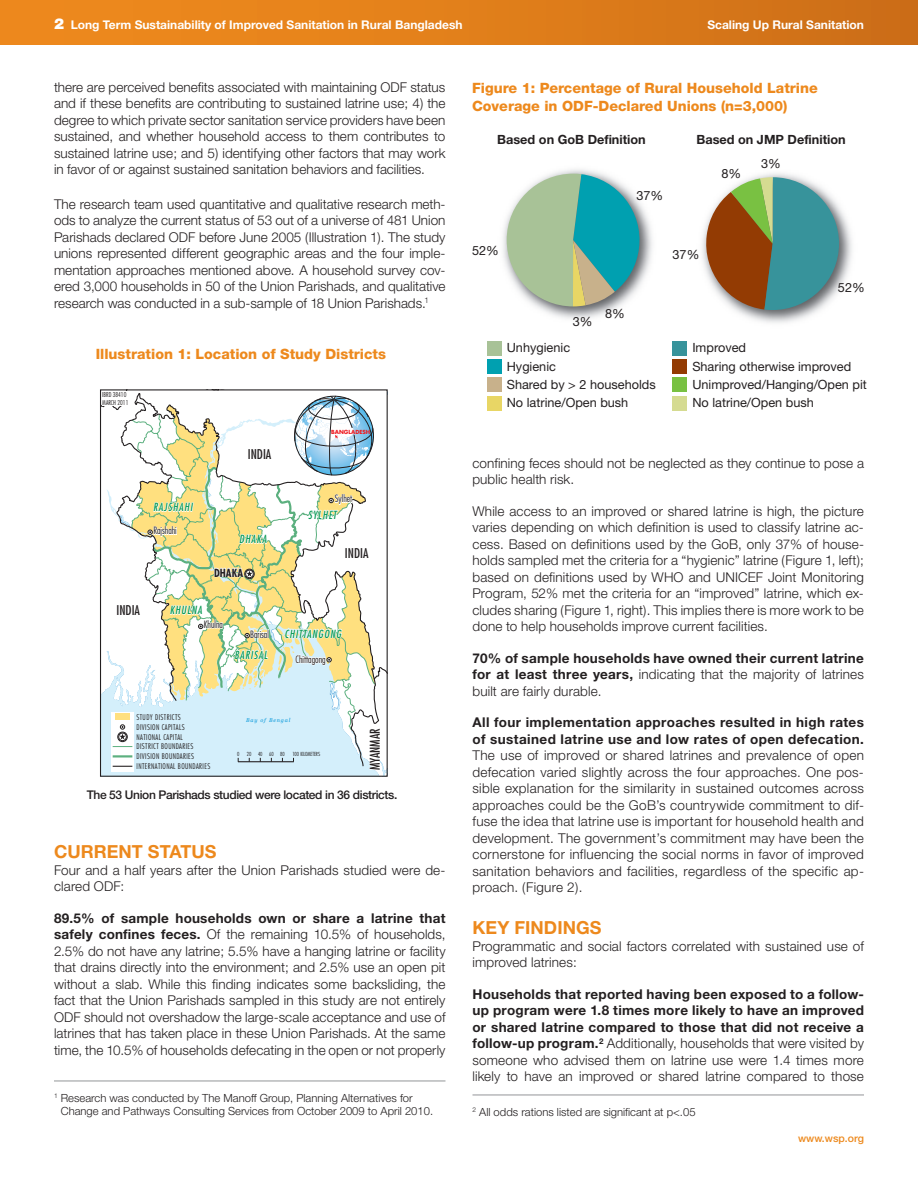
<style>
.page{position:relative;width:918px;height:1188px;background:#fff}
.page>*{position:absolute;margin:0;border:0;box-sizing:border-box;transform-origin:0 0}
.t1{font:700 18px "Helvetica Neue";color:#ed891d}
.t2{font:800 14.25px/18px "Helvetica Neue";color:#ed891d}
.t3{font:300 13.5px/16.5px "Helvetica Neue";letter-spacing:.005em;color:#231f20;text-align:justify}
.t4{font:700 13.5px/16.5px "Helvetica Neue";letter-spacing:.025em;color:#231f20;text-align:justify}
.t5{font:condensed 13.2px "Futura";color:#231f20}
.t6{font:12.75px/18.3px "Helvetica Neue";color:#231f20}
.t7{font:700 12.75px "Helvetica Neue";color:#231f20}
.t8{font:700 12px "Helvetica Neue";color:#fff}
.t9{font:500 12px "Helvetica Neue";letter-spacing:-.03em;color:#231f20}
.t10{font:300 11.25px/13.5px "Helvetica Neue";color:#231f20}
.t11{font:italic condensed 10.95px "Futura";letter-spacing:.075em;color:#099956}
.t12{font:700 condensed 10.95px "Futura";color:#231f20}
.t13{font:500 10.5px "Helvetica Neue";color:#ed891d}
.t14{font:300 condensed 9.9px "Futura";color:#231f20}
.t15{font:300 condensed 7.65px/9.9px "Futura";letter-spacing:.05em;color:#231f20}
.t16{font:300 condensed 6.6px/7.6px "Futura";color:#231f20}
.t17{font:300 condensed 5.55px "Futura";color:#231f20}
.t18{font:italic 5.55px "Georgia";letter-spacing:.15em;color:#0095d9}
.t19{font:700 5.55px "Futura";color:#ee1d23}
.s1{font-weight:900;font-size:15px}
.s2{font-weight:700}
.s3{font-weight:300}
</style>
<div class="page">
<div style="left:0;top:0;width:918px;height:45px;background:linear-gradient(to right,#f28d1d,#ce6f17)"></div>
<hr style="left:917px;top:0;width:1px;height:45px;background:#ca6c17">
<svg style="left:102px;top:393px;width:284px;height:382px"></svg>
<div style="left:100px;top:389px;width:288px;height:388px;border:1px solid #231f20"></div>
<img style="left:503px;top:169px;width:149px;height:150px">
<svg style="left:507px;top:174px;width:137px;height:132px;background:#86bcab"></svg>
<img style="left:735px;top:173px;width:117px;height:150px">
<svg style="left:702px;top:177px;width:137px;height:133px;background:#80907a"></svg>
<div style="left:487px;top:341px;width:15px;height:15px;background:#a8c297"></div>
<div style="left:487px;top:359px;width:15px;height:15px;background:#00a0b0"></div>
<div style="left:487px;top:378px;width:15px;height:14px;background:#c8b18b"></div>
<div style="left:487px;top:396px;width:15px;height:15px;background:#e8d665"></div>
<div style="left:673px;top:341px;width:14px;height:15px;background:#37939b"></div>
<div style="left:673px;top:359px;width:14px;height:15px;background:#933b03"></div>
<div style="left:673px;top:378px;width:14px;height:14px;background:#79c142"></div>
<div style="left:673px;top:396px;width:14px;height:15px;background:#d5db91"></div>
<hr style="left:472px;top:1095px;width:392px;height:1px;background:#939598">
<hr style="left:54px;top:1081px;width:392px;height:1px;background:#939598">
<p class="t8" style="left:54px;top:20px;width:410px"><span class="s1">2</span> Long Term Sustainability of Improved Sanitation in Rural Bangladesh</p>
<p class="t8" style="left:707px;top:20px;width:158px">Scaling Up Rural Sanitation</p>
<p class="t3" style="left:54px;top:80px;width:393px">there are perceived benefits associated with maintaining ODF status and if these benefits are contributing to sustained latrine use; 4) the degree to which private sector sanitation service providers have been sustained, and whether household access to them contributes to sustained latrine use; and 5) identifying other factors that may work in favor of or against sustained sanitation behaviors and facilities.</p>
<p class="t3" style="left:54px;top:197px;width:393px">The research team used quantitative and qualitative research meth&shy;ods to analyze the current status of 53 out of a universe of 481 Union Parishads declared ODF before June 2005 (Illustration 1). The study unions represented different geographic areas and the four imple&shy;mentation approaches mentioned above. A household survey cov&shy;ered 3,000 households in 50 of the Union Parishads, and qualitative research was conducted in a sub-sample of 18 Union Parishads.<sup>1</sup></p>
<p class="t2" style="left:96px;top:346px;width:292px">Illustration 1: Location of Study Districts</p>
<p class="t16" style="left:102px;top:391px;width:28px">IBRD 38410<br>MARCH 2011</p>
<p class="t5" style="left:248px;top:448px;width:25px">INDIA</p>
<p class="t19" style="left:331px;top:429px;width:41px">BANGLADESH</p>
<p class="t5" style="left:116px;top:604px;width:25px">INDIA</p>
<p class="t11" style="left:153px;top:502px;width:41px">RAJSHAHI</p>
<p class="t14" style="left:153px;top:526px;width:25px">Rajshahi</p>
<p class="t11" style="left:170px;top:605px;width:34px">KHULNA</p>
<p class="t11" style="left:239px;top:534px;width:29px">DHAKA</p>
<p class="t12" style="left:214px;top:568px;width:31px">DHAKA</p>
<p class="t14" style="left:204px;top:620px;width:21px">Khulna</p>
<p class="t14" style="left:250px;top:630px;width:20px">Barisal</p>
<p class="t11" style="left:234px;top:650px;width:35px">BARISAL</p>
<p class="t14" style="left:335px;top:494px;width:19px">Sylhet</p>
<p class="t11" style="left:308px;top:510px;width:30px">SYLHET</p>
<p class="t5" style="left:345px;top:547px;width:25px">INDIA</p>
<p class="t11" style="left:284px;top:629px;width:58px">CHITTANGONG</p>
<p class="t14" style="left:295px;top:655px;width:32px">Chittagong</p>
<p class="t15" style="left:137px;top:713px;width:75px">STUDY DISTRICTS<br>DIVISION CAPITALS<br>NATIONAL CAPITAL<br>DISTRICT BOUNDARIES<br>DIVISION BOUNDARIES<br>INTERNATIONAL BOUNDARIES</p>
<p class="t9" style="left:87px;top:790px;width:312px">The 53 Union Parishads studied were located in 36 districts.</p>
<p class="t18" style="left:246px;top:717px;width:46px">Bay of Bengal</p>
<p class="t5" style="left:369px;top:770px;width:43px;rotate:-90deg">MYANMAR</p>
<p class="t17" style="left:237px;top:752px;width:4px">0</p>
<p class="t17" style="left:247px;top:752px;width:39px">20 40 60 80</p>
<p class="t17" style="left:292px;top:752px;width:29px">100 KILOMETERS</p>
<h1 class="t1" style="left:54px;top:845px;width:164px">CURRENT STATUS</h1>
<p class="t3" style="left:54px;top:863px;width:393px">Four and a half years after the Union Parishads studied were de&shy;clared ODF:</p>
<p class="t3" style="left:54px;top:911px;width:393px"><span class="s2">89.5% of sample households own or share a latrine that safely confines feces.</span> Of the remaining 10.5% of households, 2.5% do not have any latrine; 5.5% have a hanging latrine or facility that drains directly into the environment; and 2.5% use an open pit without a slab. While this finding indicates some backsliding, the fact that the Union Parishads sampled in this study are not entirely ODF should not overshadow the large-scale acceptance and use of latrines that has taken place in these Union Parishads. At the same time, the 10.5% of households defecating in the open or not properly</p>
<p class="t10" style="left:61px;top:1092px;width:374px;text-indent:-7px"><sup>1</sup> Research was conducted by The Manoff Group, Planning Alternatives for<br>Change and Pathways Consulting Services from October 2009 to April 2010.</p>
<p class="t2" style="left:472px;top:80px;width:347px">Figure 1: Percentage of Rural Household Latrine<br>Coverage in ODF-Declared Unions (n=3,000)</p>
<p class="t7" style="left:497px;top:135px;width:150px">Based on GoB Definition</p>
<p class="t7" style="left:696px;top:135px;width:151px">Based on JMP Definition</p>
<p class="t6" style="left:761px;top:156px;width:21px">3%</p>
<p class="t6" style="left:722px;top:165px;width:21px">8%</p>
<p class="t6" style="left:636px;top:188px;width:28px">37%</p>
<p class="t6" style="left:472px;top:242px;width:28px">52%</p>
<p class="t6" style="left:573px;top:314px;width:21px">3%</p>
<p class="t6" style="left:605px;top:306px;width:21px">8%</p>
<p class="t6" style="left:673px;top:246px;width:28px">37%</p>
<p class="t6" style="left:838px;top:279px;width:28px">52%</p>
<p class="t6" style="left:507px;top:340px;width:151px">Unhygienic<br>Hygienic<br>Shared by &gt; 2 households<br>No latrine/Open bush</p>
<p class="t6" style="left:692px;top:340px;width:176px">Improved<br>Sharing otherwise improved<br>Unimproved/Hanging/Open pit<br>No latrine/Open bush</p>
<p class="t3" style="left:472px;top:456px;width:393px">confining feces should not be neglected as they continue to pose a public health risk.</p>
<p class="t3" style="left:472px;top:504px;width:393px">While access to an improved or shared latrine is high, the picture varies depending on which definition is used to classify latrine ac&shy;cess. Based on definitions used by the GoB, only 37% of house&shy;holds sampled met the criteria for a “hygienic” latrine (Figure 1, left); based on definitions used by WHO and UNICEF Joint Monitoring Program, 52% met the criteria for an “improved” latrine, which ex&shy;cludes sharing (Figure 1, right). This implies there is more work to be done to help households improve current facilities.</p>
<p class="t4" style="left:472px;top:651px;width:393px">70% of sample households have owned their current latrine for at least three years, <span class="s3">indicating that the majority of latrines built are fairly durable.</span></p>
<p class="t4" style="left:472px;top:716px;width:393px">All four implementation approaches resulted in high rates of sustained latrine use and low rates of open defecation.</p>
<p class="t3" style="left:472px;top:749px;width:393px">The use of improved or shared latrines and prevalence of open defecation varied slightly across the four approaches. One pos&shy;sible explanation for the similarity in sustained outcomes across approaches could be the GoB’s countrywide commitment to dif&shy;fuse the idea that latrine use is important for household health and development. The government’s commitment may have been the cornerstone for influencing the social norms in favor of improved sanitation behaviors and facilities, regardless of the specific ap&shy;proach. (Figure 2).</p>
<h1 class="t1" style="left:472px;top:922px;width:131px">KEY FINDINGS</h1>
<p class="t3" style="left:472px;top:939px;width:393px">Programmatic and social factors correlated with sustained use of improved latrines:</p>
<p class="t4" style="left:472px;top:987px;width:393px">Households that reported having been exposed to a follow&shy;up program were 1.8 times more likely to have an improved or shared latrine compared to those that did not receive a follow-up program.<sup>2</sup> <span class="s3">Additionally, households that were visited by someone who advised them on latrine use were 1.4 times more likely to have an improved or shared latrine compared to those</span></p>
<p class="t10" style="left:472px;top:1106px;width:225px"><sup>2</sup> All odds rations listed are significant at p&lt;.05</p>
<p class="t13" style="left:798px;top:1135px;width:67px">www.wsp.org</p>
</div>
